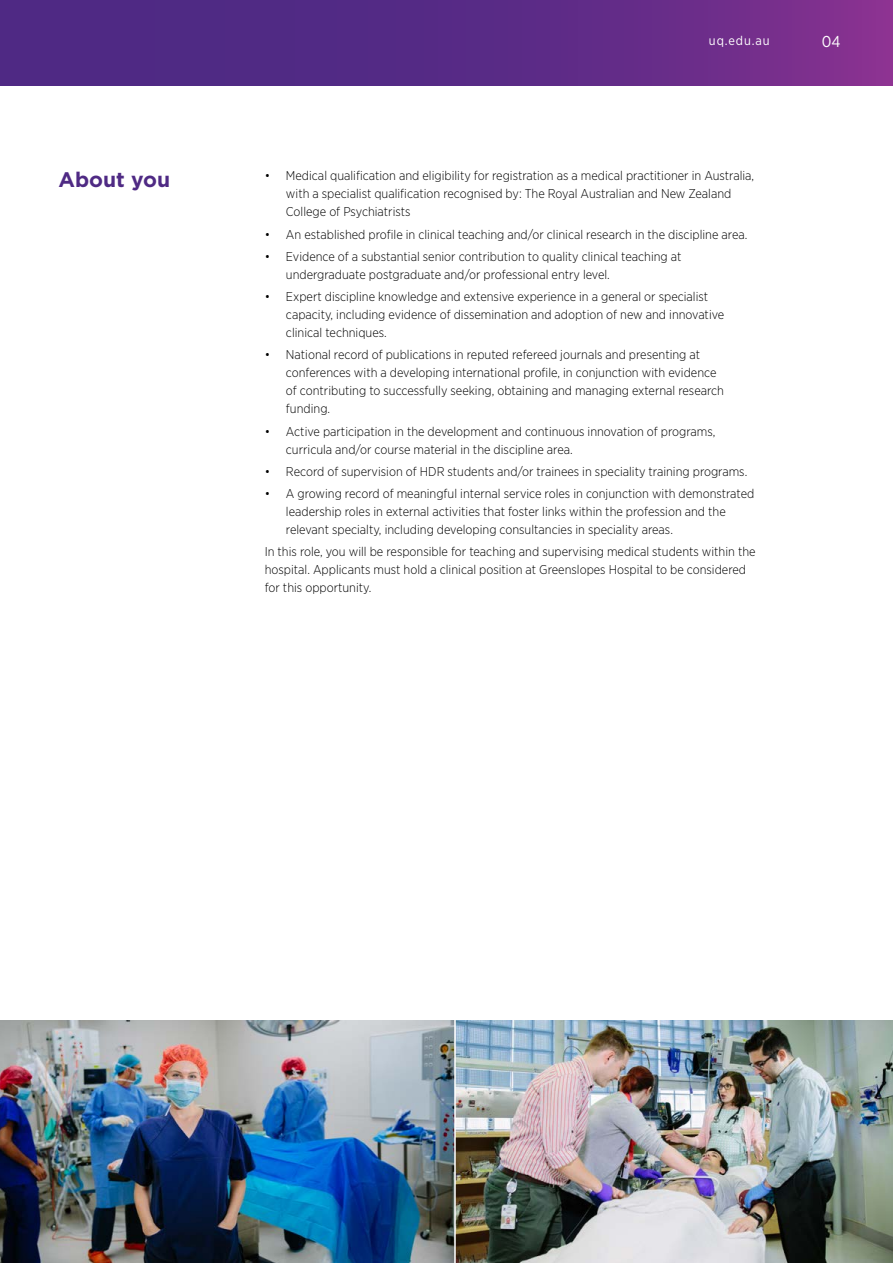
<style>
.page{position:relative;width:893px;height:1263px;background:#fff}
.page>*{position:absolute;margin:0;border:0;box-sizing:border-box;transform-origin:0 0}
.t1{font:700 21px "Gotham";color:#4f2a84}
.t2{font:15.75px "Gotham Narrow";color:#fff}
.t3{font:300 12.75px/18px "Gotham Narrow";color:#000}
.t4{font:12.75px "Gotham Narrow";letter-spacing:.07em;color:#fff}
</style>
<div class="page">
<svg style="left:0;top:0;width:893px;height:85px;background:#5e2b87"></svg>
<img style="left:0;top:1020px;width:893px;height:243px">
<hr style="left:454px;top:1010px;width:2px;height:253px;background:#fff">
<p class="t4" style="left:709px;top:33px;width:62px">uq.edu.au</p>
<p class="t2" style="left:822px;top:32px;width:20px">04</p>
<h1 class="t1" style="left:58px;top:166px;width:113px">About you</h1>
<p class="t3" style="left:286px;top:166px;width:470px;text-indent:-21px">• Medical qualification and eligibility for registration as a medical practitioner in Australia, with a specialist qualification recognised by: The Royal Australian and New Zealand<br>College of Psychiatrists</p>
<p class="t3" style="left:265px;top:225px;width:484px">• An established profile in clinical teaching and/or clinical research in the discipline area.</p>
<p class="t3" style="left:286px;top:247px;width:397px;text-indent:-21px">• Evidence of a substantial senior contribution to quality clinical teaching at undergraduate postgraduate and/or professional entry level.</p>
<p class="t3" style="left:286px;top:287px;width:440px;text-indent:-21px">• Expert discipline knowledge and extensive experience in a general or specialist capacity, including evidence of dissemination and adoption of new and innovative clinical techniques.</p>
<p class="t3" style="left:286px;top:346px;width:440px;text-indent:-21px">• National record of publications in reputed refereed journals and presenting at conferences with a developing international profile, in conjunction with evidence of contributing to successfully seeking, obtaining and managing external research funding.</p>
<p class="t3" style="left:286px;top:422px;width:431px;text-indent:-21px">• Active participation in the development and continuous innovation of programs, curricula and/or course material in the discipline area.</p>
<p class="t3" style="left:265px;top:462px;width:484px">• Record of supervision of HDR students and/or trainees in speciality training programs.</p>
<p class="t3" style="left:286px;top:484px;width:470px;text-indent:-21px">• A growing record of meaningful internal service roles in conjunction with demonstrated leadership roles in external activities that foster links within the profession and the relevant specialty, including developing consultancies in speciality areas.</p>
<p class="t3" style="left:265px;top:543px;width:492px">In this role, you will be responsible for teaching and supervising medical students within the hospital. Applicants must hold a clinical position at Greenslopes Hospital to be considered for this opportunity.</p>
</div>
